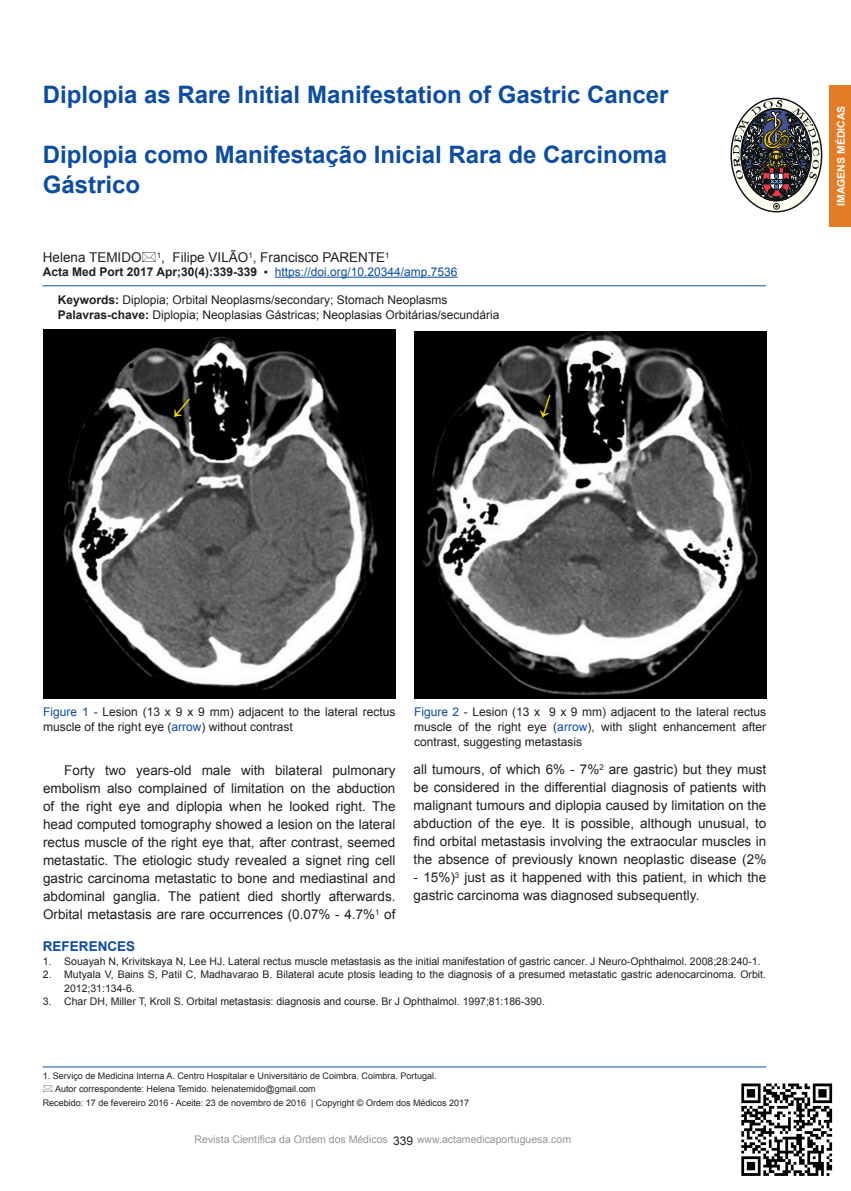
<style>
.page{position:relative;width:851px;height:1191px;background:#fff}
.page>*{position:absolute;margin:0;border:0;box-sizing:border-box;transform-origin:0 0}
.t1{font:700 24px/30px "Arial";color:#0d4da1}
.Normal_wrd_8{font:13.5px/18px "Arial";color:#231f20;text-align:justify}
.Normal_wrd_8-2{font:700 13.5px "Arial";color:#0d4da1}
.t2{font:12px/15px "Arial";color:#231f20}
.t3{font:12px "Arial";color:#0d4da1}
.t4{font:10.5px/13.5px "Arial";color:#231f20}
.SUBTITULO{font:10.5px "Arial";color:#939598}
.t5{font:700 10.5px "Arial";color:#fff}
.LEGENDA{font:9px "Arial";color:#231f20}
.s1{font-weight:700;color:#231f20}
.s2{color:#231f20}
.s3{font-weight:700}
.s4{color:#0d4da1}
</style>
<div class="page">
<div style="left:829px;top:85px;width:22px;height:142px;background:#e37c25"></div>
<svg style="left:733px;top:100px;width:87px;height:109px"></svg>
<img style="left:741px;top:1083px;width:92px;height:93px">
<hr style="left:275px;top:277px;width:183px;height:1px;background:#0d4da1">
<hr style="left:43px;top:285px;width:723px;height:1px;background:#0d4da1">
<hr style="left:43px;top:1066px;width:723px;height:1px;background:#0d4da1">
<img style="left:43px;top:329px;width:352px;height:369px">
<img style="left:414px;top:332px;width:352px;height:366px">
<svg style="left:171px;top:396px;width:22px;height:24px"></svg>
<svg style="left:538px;top:393px;width:16px;height:26px"></svg>
<p class="t1" style="left:43px;top:79px;width:627px">Diplopia as Rare Initial Manifestation of Gastric Cancer</p>
<p class="t1" style="left:43px;top:139px;width:626px">Diplopia como Manifestação Inicial Rara de Carcinoma<br>Gástrico</p>
<p class="Normal_wrd_8" style="left:43px;top:248px;width:348px">Helena TEMIDO <sup>1</sup>, Filipe VILÃO<sup>1</sup>, Francisco PARENTE<sup>1</sup></p>
<p class="t3" style="left:43px;top:263px;width:416px"><span class="s1">Acta Med Port 2017 Apr;30(4):339-339</span> <span class="s2">▪</span> https://doi.org/10.20344/amp.7536</p>
<p class="t2" style="left:58px;top:292px;width:391px"><span class="s3">Keywords:</span> Diplopia; Orbital Neoplasms/secondary; Stomach Neoplasms</p>
<p class="t2" style="left:58px;top:307px;width:443px"><span class="s3">Palavras-chave:</span> Diplopia; Neoplasias Gástricas; Neoplasias Orbitárias/secundária</p>
<p class="t5" style="left:833px;top:206px;width:102px;rotate:-90deg">IMAGENS MÉDICAS</p>
<p class="t2" style="left:43px;top:704px;width:354px"><span class="s4">Figure 1</span> - Lesion (13 x 9 x 9 mm) adjacent to the lateral rectus muscle of the right eye (<span class="s4">arrow</span>) without contrast</p>
<p class="t2" style="left:414px;top:704px;width:354px;text-align:justify"><span class="s4">Figure 2</span> - Lesion (13 x 9 x 9 mm) adjacent to the lateral rectus muscle of the right eye (<span class="s4">arrow</span>), with slight enhancement after contrast, suggesting metastasis</p>
<p class="Normal_wrd_8" style="left:43px;top:761px;width:354px;text-indent:21px">Forty two years-old male with bilateral pulmonary embolism also complained of limitation on the abduction of the right eye and diplopia when he looked right. The head computed tomography showed a lesion on the lateral rectus muscle of the right eye that, after contrast, seemed metastatic. The etiologic study revealed a signet ring cell gastric carcinoma metastatic to bone and mediastinal and abdominal ganglia. The patient died shortly afterwards.<br>Orbital metastasis are rare occurrences (0.07% - 4.7%<sup>1</sup> of</p>
<p class="Normal_wrd_8" style="left:414px;top:760px;width:354px">all tumours, of which 6% - 7%<sup>2</sup> are gastric) but they must be considered in the differential diagnosis of patients with malignant tumours and diplopia caused by limitation on the abduction of the eye. It is possible, although unusual, to find orbital metastasis involving the extraocular muscles in the absence of previously known neoplastic disease (2%</p>
<p class="Normal_wrd_8" style="left:414px;top:868px;width:354px">- 15%)<sup>3</sup> just as it happened with this patient, in which the gastric carcinoma was diagnosed subsequently.</p>
<p class="Normal_wrd_8-2" style="left:43px;top:936px;width:94px">REFERENCES</p>
<p class="t4" style="left:43px;top:954px;width:719px">1. Souayah N, Krivitskaya N, Lee HJ. Lateral rectus muscle metastasis as the initial manifestation of gastric cancer. J Neuro-Ophthalmol. 2008;28:240-1.</p>
<p class="t4" style="left:64px;top:967px;width:703px;text-indent:-21px">2. Mutyala V, Bains S, Patil C, Madhavarao B. Bilateral acute ptosis leading to the diagnosis of a presumed metastatic gastric adenocarcinoma. Orbit.<br>2012;31:134-6.</p>
<p class="t4" style="left:43px;top:994px;width:503px">3. Char DH, Miller T, Kroll S. Orbital metastasis: diagnosis and course. Br J Ophthalmol. 1997;81:186-390.</p>
<p class="LEGENDA" style="left:43px;top:1069px;width:395px">1. Serviço de Medicina Interna A. Centro Hospitalar e Universitário de Coimbra. Coimbra. Portugal.</p>
<p class="LEGENDA" style="left:55px;top:1083px;width:262px">Autor correspondente: Helena Temido. helenatemido@gmail.com</p>
<p class="LEGENDA" style="left:43px;top:1096px;width:428px">Recebido: 17 de fevereiro 2016 - Aceite: 23 de novembro de 2016 | Copyright © Ordem dos Médicos 2017</p>
<p class="SUBTITULO" style="left:195px;top:1132px;width:195px">Revista Científica da Ordem dos Médicos</p>
<p class="SUBTITULO" style="left:417px;top:1132px;width:156px">www.actamedicaportuguesa.com</p>
<p class="t2" style="left:393px;top:1133px;width:22px">339</p>
</div>
